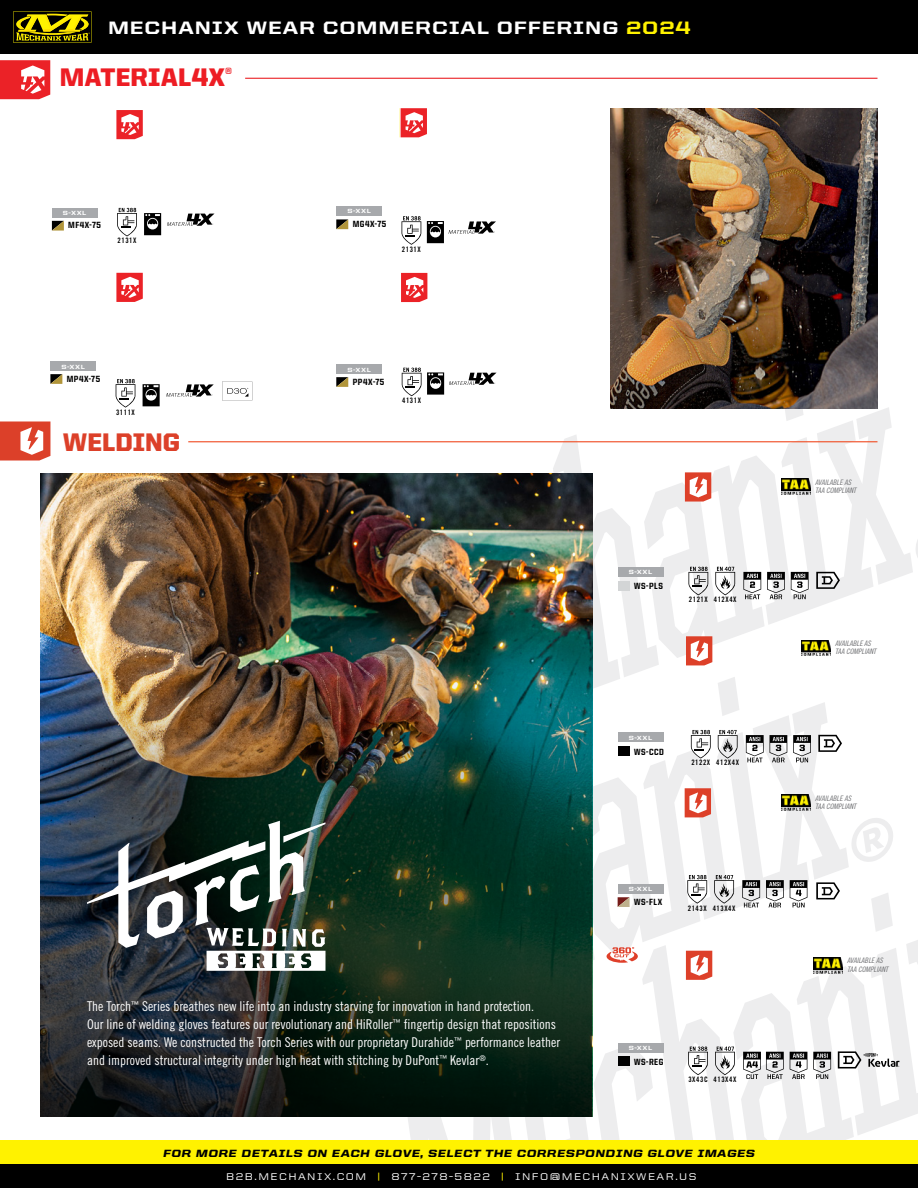
<style>
.page{position:relative;width:918px;height:1188px;background:#fff}
.page>*{position:absolute;margin:0;border:0;box-sizing:border-box;transform-origin:0 0}
.t1{font:900 25.5px "United Sans Reg";letter-spacing:.015em;color:#ed1d24}
.t2{font:900 25.5px "United Sans Reg";color:#dc4029}
.t3{font:800 18px "United Sans Semi Ext";letter-spacing:.05em;color:#fff}
.t4{font:13.5px/18px "Trade Gothic LT Cond Eighteen";color:#fff}
.t5{font:900 10.5px "United Italic Semi Ext";letter-spacing:.05em;color:#000}
.t6{font:500 9.75px "United Sans Semi Ext";letter-spacing:.15em;color:#fff}
.t7{font:800 9px "United Sans Semi Cond";letter-spacing:.065em;color:#000}
.t8{font:7.5px/8.2px "Trade Gothic LT Cond Eighteen Obl";color:#6d6e71}
.t9{font:7.5px "Trade Gothic LT Bold Cond Twenty";letter-spacing:.075em;color:#000}
.t10{font:800 6px "United Sans Semi Ext";letter-spacing:.085em;color:#fff}
.s1{color:#fff200}
</style>
<div class="page">
<svg style="left:408px;top:893px;width:510px;height:247px"></svg>
<svg style="left:916px;top:540px;width:2px;height:18px"></svg>
<svg style="left:303px;top:382px;width:610px;height:295px"></svg>
<svg style="left:852px;top:818px;width:41px;height:44px"></svg>
<svg style="left:592px;top:677px;width:257px;height:403px"></svg>
<div style="left:0;top:1140px;width:918px;height:25px;background:#fff200"></div>
<hr style="left:245px;top:78px;width:633px;height:1px;background:#eb2227">
<div style="left:0;top:1165px;width:918px;height:23px;background:#000"></div>
<div style="left:0;top:0;width:918px;height:54px;background:#000"></div>
<svg style="left:13px;top:11px;width:79px;height:32px"></svg>
<svg style="left:685px;top:472px;width:26px;height:30px"></svg>
<svg style="left:686px;top:951px;width:26px;height:29px"></svg>
<div style="left:618px;top:581px;width:11px;height:10px;background:#d3d5d6"></div>
<div style="left:618px;top:1056px;width:11px;height:10px;background:#000"></div>
<svg style="left:688px;top:567px;width:20px;height:28px"></svg>
<svg style="left:688px;top:1047px;width:20px;height:28px"></svg>
<svg style="left:715px;top:567px;width:20px;height:28px"></svg>
<svg style="left:715px;top:1047px;width:20px;height:28px"></svg>
<svg style="left:0;top:421px;width:50px;height:40px"></svg>
<svg style="left:743px;top:572px;width:18px;height:27px"></svg>
<svg style="left:743px;top:1052px;width:41px;height:27px"></svg>
<svg style="left:767px;top:572px;width:18px;height:27px"></svg>
<svg style="left:790px;top:1052px;width:17px;height:27px"></svg>
<svg style="left:791px;top:572px;width:18px;height:27px"></svg>
<svg style="left:813px;top:1052px;width:18px;height:27px"></svg>
<svg style="left:838px;top:1051px;width:62px;height:17px"></svg>
<svg style="left:816px;top:572px;width:24px;height:17px"></svg>
<hr style="left:188px;top:441px;width:690px;height:1px;background:#f04c23">
<div style="left:618px;top:567px;width:45px;height:10px;background:#a7a9ac"></div>
<div style="left:618px;top:1043px;width:45px;height:10px;background:#a7a9ac"></div>
<img style="left:40px;top:473px;width:552px;height:58px">
<img style="left:40px;top:531px;width:552px;height:586px">
<img style="left:87px;top:821px;width:239px;height:150px">
<svg style="left:607px;top:947px;width:31px;height:16px"></svg>
<img style="left:781px;top:478px;width:30px;height:16px">
<svg style="left:685px;top:788px;width:26px;height:29px"></svg>
<svg style="left:687px;top:875px;width:20px;height:29px"></svg>
<svg style="left:714px;top:875px;width:20px;height:29px"></svg>
<svg style="left:742px;top:880px;width:18px;height:27px"></svg>
<svg style="left:766px;top:880px;width:18px;height:27px"></svg>
<svg style="left:790px;top:880px;width:17px;height:27px"></svg>
<svg style="left:816px;top:882px;width:24px;height:17px"></svg>
<div style="left:618px;top:884px;width:45px;height:10px;background:#a7a9ac"></div>
<img style="left:781px;top:795px;width:30px;height:16px">
<img style="left:813px;top:957px;width:30px;height:16px">
<svg style="left:686px;top:636px;width:26px;height:29px"></svg>
<div style="left:618px;top:746px;width:11px;height:10px;background:#000"></div>
<svg style="left:691px;top:730px;width:20px;height:29px"></svg>
<svg style="left:718px;top:730px;width:20px;height:29px"></svg>
<svg style="left:746px;top:735px;width:18px;height:27px"></svg>
<svg style="left:770px;top:735px;width:17px;height:27px"></svg>
<svg style="left:793px;top:735px;width:18px;height:27px"></svg>
<svg style="left:818px;top:735px;width:24px;height:17px"></svg>
<div style="left:618px;top:733px;width:45px;height:9px;background:#a7a9ac"></div>
<img style="left:801px;top:640px;width:30px;height:16px">
<img style="left:610px;top:108px;width:268px;height:300px">
<svg style="left:144px;top:213px;width:17px;height:22px"></svg>
<svg style="left:116px;top:110px;width:27px;height:29px"></svg>
<div style="left:52px;top:208px;width:46px;height:9px;background:#a7a9ac"></div>
<svg style="left:117px;top:208px;width:20px;height:28px"></svg>
<svg style="left:167px;top:214px;width:47px;height:12px"></svg>
<svg style="left:52px;top:221px;width:12px;height:10px"></svg>
<svg style="left:401px;top:108px;width:26px;height:29px"></svg>
<div style="left:336px;top:206px;width:46px;height:10px;background:#a7a9ac"></div>
<svg style="left:402px;top:216px;width:19px;height:29px"></svg>
<svg style="left:336px;top:219px;width:12px;height:10px"></svg>
<svg style="left:427px;top:221px;width:69px;height:22px"></svg>
<svg style="left:143px;top:384px;width:17px;height:22px"></svg>
<svg style="left:116px;top:273px;width:27px;height:29px"></svg>
<div style="left:50px;top:361px;width:46px;height:10px;background:#a7a9ac"></div>
<svg style="left:116px;top:379px;width:19px;height:29px"></svg>
<svg style="left:50px;top:374px;width:12px;height:10px"></svg>
<svg style="left:166px;top:384px;width:48px;height:13px"></svg>
<svg style="left:222px;top:382px;width:27px;height:18px"></svg>
<svg style="left:401px;top:273px;width:26px;height:29px"></svg>
<div style="left:336px;top:364px;width:46px;height:10px;background:#a7a9ac"></div>
<svg style="left:336px;top:377px;width:12px;height:10px"></svg>
<svg style="left:618px;top:897px;width:12px;height:10px"></svg>
<svg style="left:402px;top:368px;width:95px;height:28px"></svg>
<svg style="left:0;top:60px;width:50px;height:39px;background:#ee4a4e"></svg>
<h2 class="t3" style="left:108px;top:17px;width:584px">MECHANIX WEAR COMMERCIAL OFFERING <span class="s1">2024</span></h2>
<h1 class="t1" style="left:60px;top:64px;width:173px">MATERIAL4X<sup>®</sup></h1>
<p class="t10" style="left:63px;top:209px;width:25px">S-XXL</p>
<p class="t7" style="left:68px;top:220px;width:34px">MF4X-75</p>
<p class="t9" style="left:118px;top:236px;width:20px">2131X</p>
<p class="t10" style="left:62px;top:363px;width:25px">S-XXL</p>
<p class="t7" style="left:67px;top:374px;width:35px">MP4X-75</p>
<p class="t9" style="left:116px;top:407px;width:20px">3111X</p>
<h1 class="t2" style="left:63px;top:428px;width:118px">WELDING</h1>
<p class="t10" style="left:347px;top:208px;width:25px">S-XXL</p>
<p class="t7" style="left:353px;top:219px;width:35px">MG4X-75</p>
<p class="t9" style="left:402px;top:244px;width:20px">2131X</p>
<p class="t10" style="left:347px;top:366px;width:25px">S-XXL</p>
<p class="t7" style="left:353px;top:377px;width:33px">PP4X-75</p>
<p class="t9" style="left:402px;top:396px;width:20px">4131X</p>
<p class="t4" style="left:87px;top:997px;width:475px">The Torch<sup>™</sup> Series breathes new life into an industry starving for innovation in hand protection.<br>Our line of welding gloves features our revolutionary and HiRoller<sup>™</sup> fingertip design that repositions exposed seams. We constructed the Torch Series with our proprietary Durahide<sup>™</sup> performance leather and improved structural integrity under high heat with stitching by DuPont<sup>™</sup> Kevlar<sup>®</sup>.</p>
<p class="t10" style="left:629px;top:569px;width:25px">S-XXL</p>
<p class="t7" style="left:634px;top:581px;width:30px">WS-PLS</p>
<p class="t9" style="left:689px;top:595px;width:20px">2121X</p>
<p class="t9" style="left:714px;top:595px;width:24px">412X4X</p>
<p class="t10" style="left:629px;top:734px;width:25px">S-XXL</p>
<p class="t7" style="left:634px;top:747px;width:31px">WS-CCD</p>
<p class="t9" style="left:691px;top:758px;width:49px">2122X 412X4X</p>
<p class="t10" style="left:629px;top:886px;width:25px">S-XXL</p>
<p class="t7" style="left:634px;top:898px;width:30px">WS-FLX</p>
<p class="t9" style="left:688px;top:903px;width:49px">2143X 413X4X</p>
<p class="t10" style="left:629px;top:1045px;width:25px">S-XXL</p>
<p class="t7" style="left:634px;top:1057px;width:31px">WS-REG</p>
<p class="t9" style="left:688px;top:1075px;width:21px">3X43C</p>
<p class="t9" style="left:714px;top:1075px;width:24px">413X4X</p>
<p class="t5" style="left:163px;top:1147px;width:593px">FOR MORE DETAILS ON EACH GLOVE, SELECT THE CORRESPONDING GLOVE IMAGES</p>
<p class="t6" style="left:226px;top:1171px;width:472px">B2B.MECHANIX.COM <span class="s1">|</span> 877-278-5822 <span class="s1">|</span> INFO@MECHANIXWEAR.US</p>
<p class="t8" style="left:815px;top:478px;width:42px">AVAILABLE AS<br>TAA COMPLIANT</p>
<p class="t8" style="left:835px;top:639px;width:42px">AVAILABLE AS<br>TAA COMPLIANT</p>
<p class="t8" style="left:815px;top:794px;width:42px">AVAILABLE AS<br>TAA COMPLIANT</p>
<p class="t8" style="left:847px;top:957px;width:42px">AVAILABLE AS<br>TAA COMPLIANT</p>
</div>
